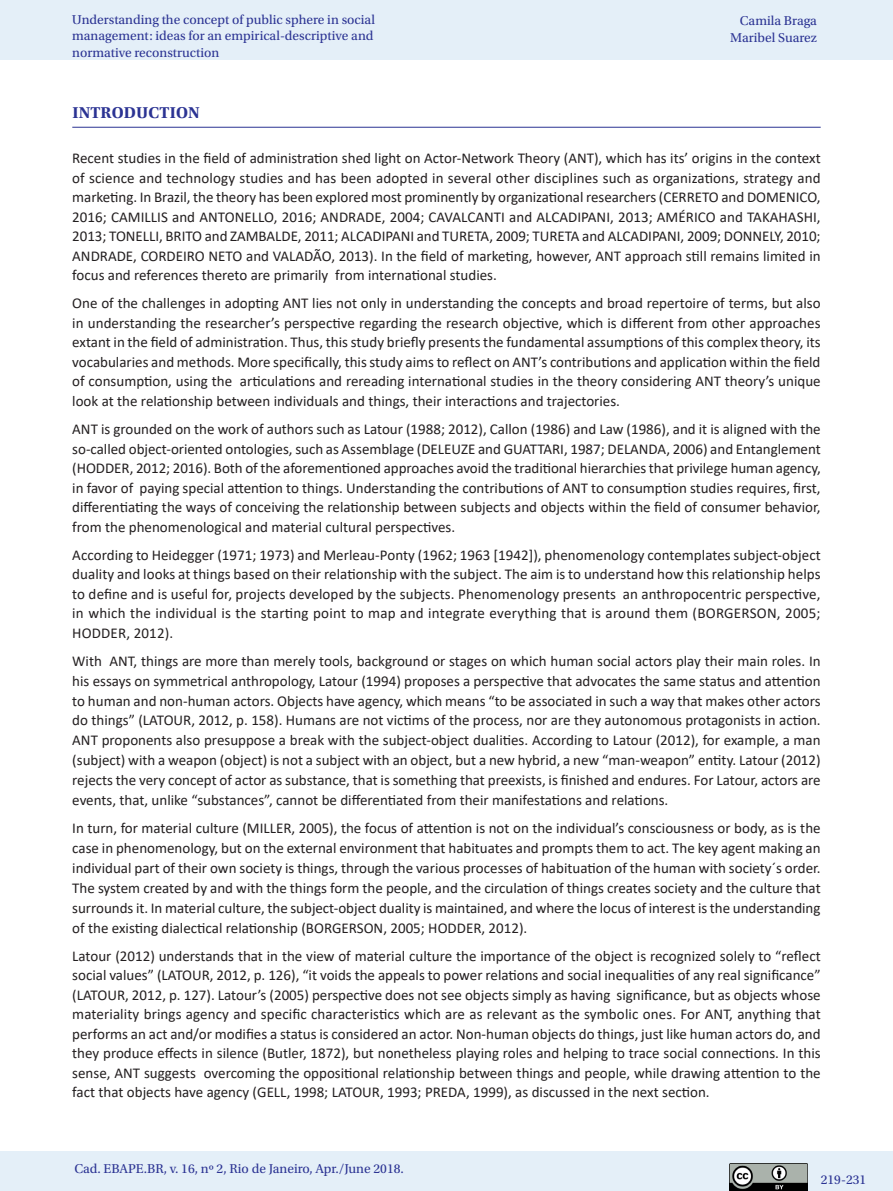
<style>
.page{position:relative;width:893px;height:1191px;background:#fff}
.page>*{position:absolute;margin:0;border:0;box-sizing:border-box;transform-origin:0 0}
._07_1_sub_1{font:700 16.5px "Utopia Std";letter-spacing:.01em;color:#2b3393}
._06_0_texto{font:15px/19.5px "Calibri";color:#231f20;text-align:justify}
.t1{font:13.5px/16.5px "Utopia Std";color:#2b3393;text-align:justify}
</style>
<div class="page">
<div style="left:0;top:1151px;width:893px;height:40px;background:#e4eff8"></div>
<img style="left:730px;top:1163px;width:77px;height:27px">
<div style="left:0;top:0;width:893px;height:60px;background:#e4eff8"></div>
<hr style="left:72px;top:127px;width:749px;height:1px;background:#2b3393">
<p class="t1" style="left:72px;top:11px;width:304px">Understanding the concept of public sphere in social management: ideas for an empirical-descriptive and normative reconstruction</p>
<p class="t1" style="left:730px;top:13px;width:88px;text-align:right">Camila Braga<br>Maribel Suarez</p>
<p class="_07_1_sub_1" style="left:72px;top:103px;width:129px">INTRODUCTION</p>
<p class="_06_0_texto" style="left:72px;top:148px;width:750px">Recent studies in the field of administration shed light on Actor-Network Theory (ANT), which has its’ origins in the context of science and technology studies and has been adopted in several other disciplines such as organizations, strategy and marketing. In Brazil, the theory has been explored most prominently by organizational researchers (CERRETO and DOMENICO, 2016; CAMILLIS and ANTONELLO, 2016; ANDRADE, 2004; CAVALCANTI and ALCADIPANI, 2013; AMÉRICO and TAKAHASHI, 2013; TONELLI, BRITO and ZAMBALDE, 2011; ALCADIPANI and TURETA, 2009; TURETA and ALCADIPANI, 2009; DONNELY, 2010; ANDRADE, CORDEIRO NETO and VALADÃO, 2013). In the field of marketing, however, ANT approach still remains limited in focus and references thereto are primarily from international studies.</p>
<p class="_06_0_texto" style="left:72px;top:293px;width:750px">One of the challenges in adopting ANT lies not only in understanding the concepts and broad repertoire of terms, but also in understanding the researcher’s perspective regarding the research objective, which is different from other approaches extant in the field of administration. Thus, this study briefly presents the fundamental assumptions of this complex theory, its vocabularies and methods. More specifically, this study aims to reflect on ANT’s contributions and application within the field of consumption, using the articulations and rereading international studies in the theory considering ANT theory’s unique look at the relationship between individuals and things, their interactions and trajectories.</p>
<p class="_06_0_texto" style="left:72px;top:419px;width:750px">ANT is grounded on the work of authors such as Latour (1988; 2012), Callon (1986) and Law (1986), and it is aligned with the so-called object-oriented ontologies, such as Assemblage (DELEUZE and GUATTARI, 1987; DELANDA, 2006) and Entanglement (HODDER, 2012; 2016). Both of the aforementioned approaches avoid the traditional hierarchies that privilege human agency, in favor of paying special attention to things. Understanding the contributions of ANT to consumption studies requires, first, differentiating the ways of conceiving the relationship between subjects and objects within the field of consumer behavior, from the phenomenological and material cultural perspectives.</p>
<p class="_06_0_texto" style="left:72px;top:544px;width:750px">According to Heidegger (1971; 1973) and Merleau-Ponty (1962; 1963 [1942]), phenomenology contemplates subject-object duality and looks at things based on their relationship with the subject. The aim is to understand how this relationship helps to define and is useful for, projects developed by the subjects. Phenomenology presents an anthropocentric perspective, in which the individual is the starting point to map and integrate everything that is around them (BORGERSON, 2005; HODDER, 2012).</p>
<p class="_06_0_texto" style="left:72px;top:650px;width:750px">With ANT, things are more than merely tools, background or stages on which human social actors play their main roles. In his essays on symmetrical anthropology, Latour (1994) proposes a perspective that advocates the same status and attention to human and non-human actors. Objects have agency, which means “to be associated in such a way that makes other actors do things” (LATOUR, 2012, p. 158). Humans are not victims of the process, nor are they autonomous protagonists in action.<br>ANT proponents also presuppose a break with the subject-object dualities. According to Latour (2012), for example, a man (subject) with a weapon (object) is not a subject with an object, but a new hybrid, a new “man-weapon” entity. Latour (2012) rejects the very concept of actor as substance, that is something that preexists, is finished and endures. For Latour, actors are events, that, unlike “substances”, cannot be differentiated from their manifestations and relations.</p>
<p class="_06_0_texto" style="left:72px;top:817px;width:750px;line-height:20px">In turn, for material culture (MILLER, 2005), the focus of attention is not on the individual’s consciousness or body, as is the case in phenomenology, but on the external environment that habituates and prompts them to act. The key agent making an individual part of their own society is things, through the various processes of habituation of the human with society´s order.<br>The system created by and with the things form the people, and the circulation of things creates society and the culture that surrounds it. In material culture, the subject-object duality is maintained, and where the locus of interest is the understanding of the existing dialectical relationship (BORGERSON, 2005; HODDER, 2012).</p>
<p class="_06_0_texto" style="left:72px;top:945px;width:750px">Latour (2012) understands that in the view of material culture the importance of the object is recognized solely to “reflect social values” (LATOUR, 2012, p. 126), “it voids the appeals to power relations and social inequalities of any real significance” (LATOUR, 2012, p. 127). Latour’s (2005) perspective does not see objects simply as having significance, but as objects whose materiality brings agency and specific characteristics which are as relevant as the symbolic ones. For ANT, anything that performs an act and/or modifies a status is considered an actor. Non-human objects do things, just like human actors do, and they produce effects in silence (Butler, 1872), but nonetheless playing roles and helping to trace social connections. In this sense, ANT suggests overcoming the oppositional relationship between things and people, while drawing attention to the fact that objects have agency (GELL, 1998; LATOUR, 1993; PREDA, 1999), as discussed in the next section.</p>
<p class="t1" style="left:74px;top:1160px;width:331px">Cad. EBAPE.BR, v. 16, nº 2, Rio de Janeiro, Apr./June 2018.</p>
<p class="t1" style="left:821px;top:1171px;width:47px">219-231</p>
</div>
